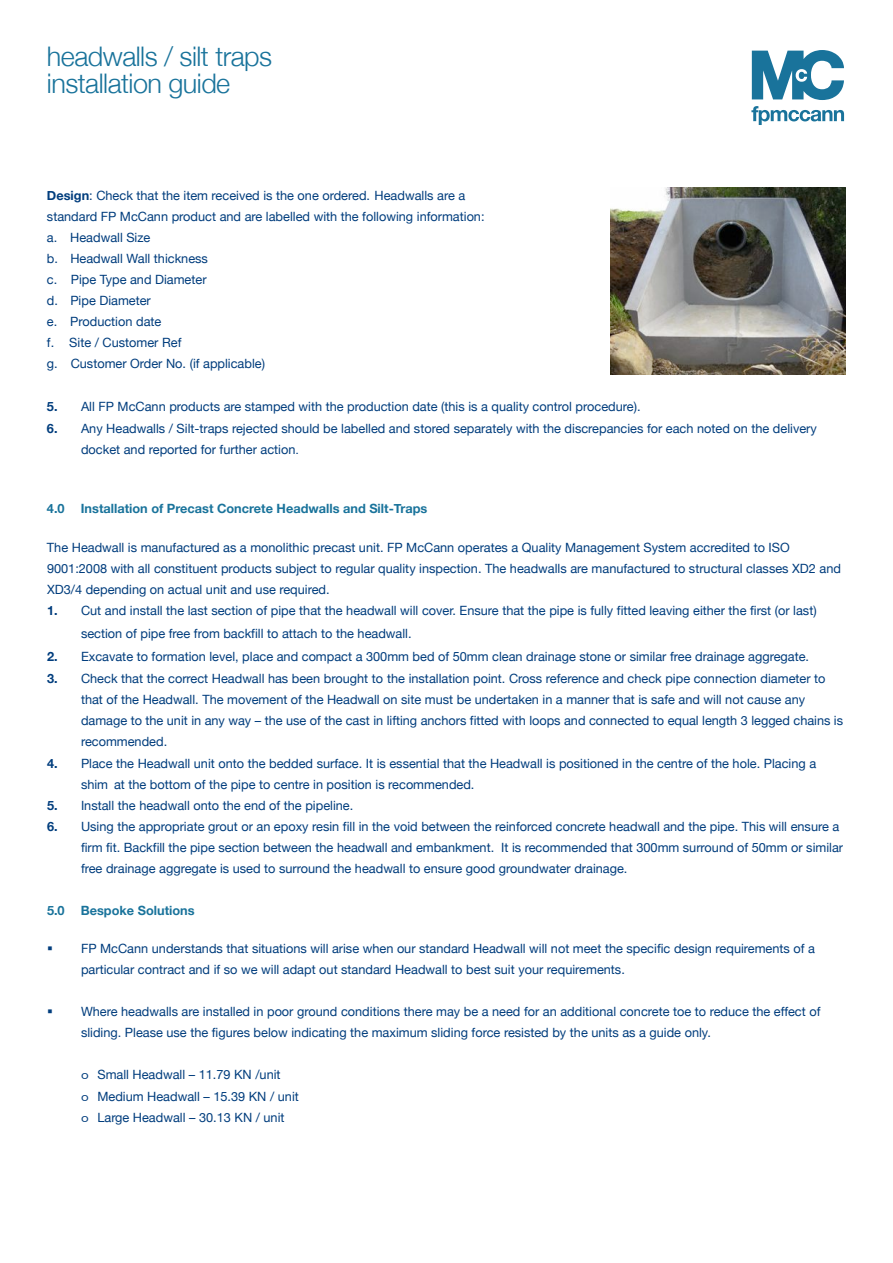
<style>
.page{position:relative;width:893px;height:1263px;background:#fff}
.page>*{position:absolute;margin:0;border:0;box-sizing:border-box;transform-origin:0 0}
.t1{font:300 27px/27px "Helvetica Neue";letter-spacing:-.02em;color:#19739b}
.t2{font:12.75px/21px "Helvetica Neue";color:#013d7d}
.t3{font:700 12.75px "Helvetica Neue";color:#19739b}
.s1{font-weight:700}
.s2{font-family:"Helvetica"}
.s3{font-family:"Courier"}
</style>
<div class="page">
<svg style="left:751px;top:106px;width:93px;height:19px"></svg>
<svg style="left:752px;top:50px;width:92px;height:50px"></svg>
<img style="left:611px;top:187px;width:235px;height:187px">
<h1 class="t1" style="left:47px;top:43px;width:227px">headwalls / silt traps installation guide</h1>
<p class="t2" style="left:47px;top:184px;width:439px"><span class="s1">Design</span>: Check that the item received is the one ordered. Headwalls are a standard FP McCann product and are labelled with the following information: a. Headwall Size<br>b. Headwall Wall thickness<br>c. Pipe Type and Diameter<br>d. Pipe Diameter<br>e. Production date<br>f. Site / Customer Ref<br>g. Customer Order No. (if applicable)</p>
<p class="t2" style="left:47px;top:395px;width:595px"><span class="s1">5.</span> All FP McCann products are stamped with the production date (this is a quality control procedure).</p>
<p class="t2" style="left:81px;top:417px;width:737px;text-indent:-34px"><span class="s1">6.</span> Any Headwalls / Silt-traps rejected should be labelled and stored separately with the discrepancies for each noted on the delivery docket and reported for further action<span class="s2">.</span></p>
<p class="t3" style="left:47px;top:501px;width:19px">4.0</p>
<p class="t3" style="left:81px;top:501px;width:348px">Installation of Precast Concrete Headwalls and Silt-Traps</p>
<p class="t2" style="left:47px;top:537px;width:795px">The Headwall is manufactured as a monolithic precast unit. FP McCann operates a Quality Management System accredited to ISO<br>9001:2008 with all constituent products subject to regular quality inspection. The headwalls are manufactured to structural classes XD2 and<br>XD3/4 depending on actual unit and use required.</p>
<p class="t2" style="left:81px;top:599px;width:737px;line-height:22.8px;text-indent:-34px"><span class="s1">1.</span> Cut and install the last section of pipe that the headwall will cover. Ensure that the pipe is fully fitted leaving either the first (or last) section of pipe free from backfill to attach to the headwall.</p>
<p class="t2" style="left:47px;top:645px;width:764px"><span class="s1">2.</span> Excavate to formation level, place and compact a 300mm bed of 50mm clean drainage stone or similar free drainage aggregate.</p>
<p class="t2" style="left:81px;top:668px;width:764px;text-indent:-34px"><span class="s1">3.</span> Check that the correct Headwall has been brought to the installation point. Cross reference and check pipe connection diameter to that of the Headwall. The movement of the Headwall on site must be undertaken in a manner that is safe and will not cause any damage to the unit in any way – the use of the cast in lifting anchors fitted with loops and connected to equal length 3 legged chains is recommended.</p>
<p class="t2" style="left:81px;top:752px;width:737px;text-indent:-34px"><span class="s1">4.</span> Place the Headwall unit onto the bedded surface. It is essential that the Headwall is positioned in the centre of the hole. Placing a shim at the bottom of the pipe to centre in position is recommended.</p>
<p class="t2" style="left:47px;top:794px;width:308px"><span class="s1">5.</span> Install the headwall onto the end of the pipeline.</p>
<p class="t2" style="left:81px;top:815px;width:764px;text-indent:-34px"><span class="s1">6.</span> Using the appropriate grout or an epoxy resin fill in the void between the reinforced concrete headwall and the pipe. This will ensure a firm fit. Backfill the pipe section between the headwall and embankment. It is recommended that 300mm surround of 50mm or similar free drainage aggregate is used to surround the headwall to ensure good groundwater drainage.</p>
<p class="t3" style="left:47px;top:902px;width:19px">5.0</p>
<p class="t3" style="left:81px;top:902px;width:115px">Bespoke Solutions</p>
<p class="t2" style="left:81px;top:938px;width:735px">FP McCann understands that situations will arise when our standard Headwall will not meet the specific design requirements of a particular contract and if so we will adapt out standard Headwall to best suit your requirements.</p>
<p class="t2" style="left:81px;top:1001px;width:741px">Where headwalls are installed in poor ground conditions there may be a need for an additional concrete toe to reduce the effect of sliding. Please use the figures below indicating the maximum sliding force resisted by the units as a guide only.</p>
<p class="t2" style="left:81px;top:1064px;width:219px"><span class="s3">o</span> Small Headwall – 11.79 KN /unit<br><span class="s3">o</span> Medium Headwall – 15.39 KN / unit <span class="s3">o</span> Large Headwall – 30.13 KN / unit</p>
</div>
